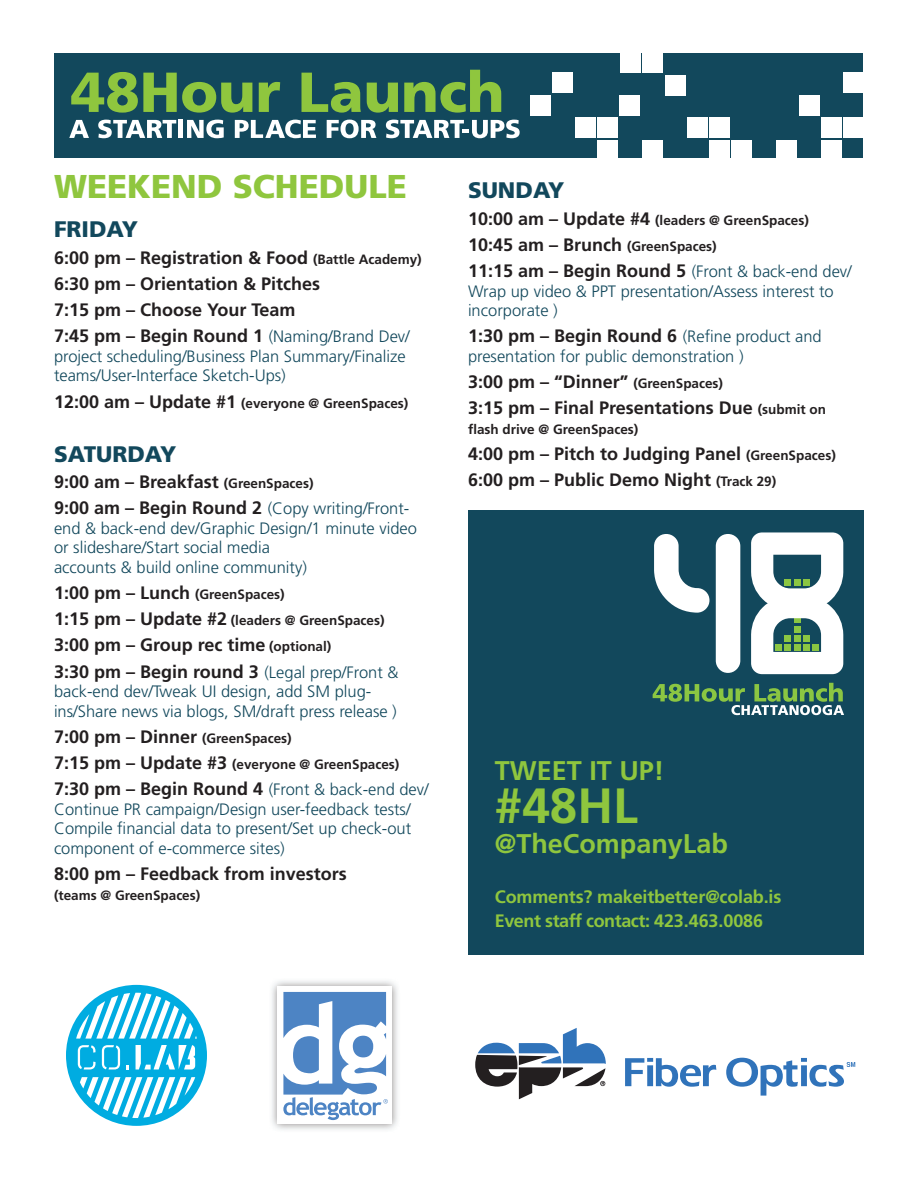
<style>
.page{position:relative;width:918px;height:1188px;background:#fff}
.page>*{position:absolute;margin:0;border:0;box-sizing:border-box;transform-origin:0 0}
.t1{font:700 49.5px "Frutiger";color:#8fc63e}
.t2{font:900 33px "Frutiger";color:#8fc63e}
.t3{font:700 27px "Frutiger";color:#8fc63e}
.t4{font:900 22.5px "Frutiger";color:#12485c}
.t5{font:700 18px "Frutiger";color:#231f20}
.t6{font:700 18px "Frutiger";letter-spacing:-.01em;color:#8fc63e}
.t7{font:300 16.5px/19.5px "Frutiger";color:#12485c}
.t8{font:700 13.5px "Frutiger";color:#231f20}
.s1{font-size:13.5px}
.s2{font-weight:300;font-size:16.5px;color:#12485c}
.s3{font-size:18px}
.s4{font-weight:700;font-size:18px;color:#231f20}
</style>
<div class="page">
<div style="left:468px;top:511px;width:396px;height:444px;background:#12485c"></div>
<svg style="left:751px;top:532px;width:92px;height:142px"></svg>
<svg style="left:654px;top:534px;width:86px;height:139px"></svg>
<svg style="left:653px;top:683px;width:191px;height:32px"></svg>
<div style="left:55px;top:53px;width:808px;height:105px;background:#12485c"></div>
<svg style="left:71px;top:72px;width:181px;height:41px"></svg>
<svg style="left:259px;top:82px;width:21px;height:30px"></svg>
<svg style="left:302px;top:73px;width:59px;height:40px"></svg>
<svg style="left:367px;top:83px;width:31px;height:30px"></svg>
<svg style="left:404px;top:70px;width:97px;height:43px"></svg>
<svg style="left:69px;top:120px;width:20px;height:18px"></svg>
<svg style="left:98px;top:120px;width:78px;height:18px"></svg>
<hr style="left:179px;top:120px;width:4px;height:18px;background:#fff">
<svg style="left:187px;top:120px;width:37px;height:18px"></svg>
<svg style="left:235px;top:120px;width:81px;height:18px"></svg>
<svg style="left:327px;top:120px;width:49px;height:18px"></svg>
<svg style="left:386px;top:120px;width:134px;height:18px"></svg>
<div style="left:844px;top:73px;width:20px;height:20px;background:#fff"></div>
<div style="left:799px;top:95px;width:20px;height:20px;background:#fff"></div>
<div style="left:709px;top:118px;width:21px;height:20px;background:#fff"></div>
<div style="left:643px;top:52px;width:20px;height:21px;background:#fff"></div>
<div style="left:821px;top:118px;width:21px;height:20px;background:#fff"></div>
<div style="left:844px;top:118px;width:20px;height:20px;background:#fff"></div>
<div style="left:709px;top:140px;width:21px;height:20px;background:#fff"></div>
<div style="left:732px;top:140px;width:20px;height:20px;background:#fff"></div>
<div style="left:665px;top:75px;width:20px;height:20px;background:#fff"></div>
<div style="left:777px;top:140px;width:20px;height:20px;background:#fff"></div>
<div style="left:821px;top:140px;width:21px;height:20px;background:#fff"></div>
<div style="left:687px;top:118px;width:20px;height:20px;background:#fff"></div>
<div style="left:620px;top:52px;width:21px;height:21px;background:#fff"></div>
<div style="left:642px;top:140px;width:20px;height:20px;background:#fff"></div>
<div style="left:597px;top:118px;width:21px;height:20px;background:#fff"></div>
<div style="left:597px;top:140px;width:21px;height:20px;background:#fff"></div>
<div style="left:620px;top:95px;width:20px;height:20px;background:#fff"></div>
<div style="left:575px;top:118px;width:20px;height:20px;background:#fff"></div>
<div style="left:530px;top:95px;width:20px;height:20px;background:#fff"></div>
<div style="left:552px;top:73px;width:21px;height:20px;background:#fff"></div>
<img style="left:272px;top:981px;width:126px;height:149px">
<div style="left:277px;top:986px;width:115px;height:138px;background:#fff"></div>
<svg style="left:283px;top:992px;width:105px;height:128px"></svg>
<svg style="left:66px;top:985px;width:141px;height:141px"></svg>
<svg style="left:475px;top:1028px;width:131px;height:71px"></svg>
<svg style="left:625px;top:1058px;width:91px;height:29px"></svg>
<svg style="left:726px;top:1058px;width:129px;height:38px"></svg>
<p class="t2" style="left:54px;top:167px;width:354px">WEEKEND SCHEDULE</p>
<p class="t4" style="left:54px;top:216px;width:86px">FRIDAY</p>
<p class="t5" style="left:54px;top:247px;width:369px">6:00 pm – Registration &amp; Food <span class="s1">(Battle Academy)</span></p>
<p class="t5" style="left:54px;top:273px;width:268px">6:30 pm – Orientation &amp; Pitches</p>
<p class="t5" style="left:54px;top:299px;width:243px">7:15 pm – Choose Your Team</p>
<p class="t5" style="left:54px;top:326px;width:357px">7:45 pm – Begin Round 1 <span class="s2">(Naming/Brand Dev/</span></p>
<p class="t7" style="left:54px;top:346px;width:353px">project scheduling/Business Plan Summary/Finalize teams/User-Interface Sketch-Ups)</p>
<p class="t8" style="left:54px;top:395px;width:356px"><span class="s3">12:00 am – Update #1</span> (everyone @ GreenSpaces)</p>
<p class="t4" style="left:54px;top:440px;width:124px">SATURDAY</p>
<p class="t5" style="left:54px;top:471px;width:261px">9:00 am – Breakfast <span class="s1">(GreenSpaces)</span></p>
<p class="t7" style="left:54px;top:499px;width:365px"><span class="s4">9:00 am – Begin Round 2</span> (Copy writing/Front&shy;end &amp; back-end dev/Graphic Design/1 minute video or slideshare/Start social media<br>accounts &amp; build online community)</p>
<p class="t8" style="left:54px;top:586px;width:232px"><span class="s3">1:00 pm – Lunch</span> (GreenSpaces)</p>
<p class="t8" style="left:54px;top:612px;width:332px"><span class="s3">1:15 pm – Update #2</span> (leaders @ GreenSpaces)</p>
<p class="t5" style="left:54px;top:635px;width:279px">3:00 pm – Group rec time <span class="s1">(optional)</span></p>
<p class="t5" style="left:54px;top:661px;width:346px">3:30 pm – Begin round 3 <span class="s2">(Legal prep/Front &amp;</span></p>
<p class="t7" style="left:54px;top:682px;width:344px">back-end dev/Tweak UI design, add SM plug&shy;ins/Share news via blogs, SM/draft press release )</p>
<p class="t5" style="left:54px;top:726px;width:239px">7:00 pm – Dinner <span class="s1">(GreenSpaces)</span></p>
<p class="t8" style="left:54px;top:756px;width:347px"><span class="s3">7:15 pm – Update #3</span> (everyone @ GreenSpaces)</p>
<p class="t7" style="left:54px;top:780px;width:376px"><span class="s4">7:30 pm – Begin Round 4</span> (Front &amp; back-end dev/ Continue PR campaign/Design user-feedback tests/ Compile financial data to present/Set up check-out component of e-commerce sites)</p>
<p class="t5" style="left:54px;top:863px;width:294px">8:00 pm – Feedback from investors</p>
<p class="t8" style="left:54px;top:887px;width:148px">(teams @ GreenSpaces)</p>
<p class="t4" style="left:468px;top:177px;width:98px">SUNDAY</p>
<p class="t8" style="left:468px;top:212px;width:342px"><span class="s3">10:00 am – Update #4</span> (leaders @ GreenSpaces)</p>
<p class="t5" style="left:468px;top:234px;width:250px">10:45 am – Brunch <span class="s1">(GreenSpaces)</span></p>
<p class="t5" style="left:468px;top:260px;width:385px">11:15 am – Begin Round 5 <span class="s2">(Front &amp; back-end dev/</span></p>
<p class="t7" style="left:468px;top:281px;width:367px">Wrap up video &amp; PPT presentation/Assess interest to incorporate )</p>
<p class="t5" style="left:468px;top:325px;width:355px">1:30 pm – Begin Round 6 <span class="s2">(Refine product and</span></p>
<p class="t7" style="left:468px;top:346px;width:277px">presentation for public demonstration )</p>
<p class="t5" style="left:468px;top:371px;width:257px">3:00 pm – “Dinner” <span class="s1">(GreenSpaces)</span></p>
<p class="t5" style="left:468px;top:397px;width:360px">3:15 pm – Final Presentations Due <span class="s1">(submit on</span></p>
<p class="t8" style="left:468px;top:421px;width:172px">flash drive @ GreenSpaces)</p>
<p class="t5" style="left:468px;top:443px;width:369px">4:00 pm – Pitch to Judging Panel <span class="s1">(GreenSpaces)</span></p>
<p class="t5" style="left:468px;top:469px;width:310px">6:00 pm – Public Demo Night <span class="s1">(Track 29)</span></p>
<p class="t3" style="left:495px;top:755px;width:171px">TWEET IT UP!</p>
<p class="t1" style="left:495px;top:777px;width:145px">#48HL</p>
<p class="t3" style="left:495px;top:828px;width:235px">@TheCompanyLab</p>
<p class="t6" style="left:495px;top:886px;width:288px">Comments? makeitbetter@colab.is</p>
<p class="t6" style="left:495px;top:910px;width:270px">Event staff contact: 423.463.0086</p>
</div>
